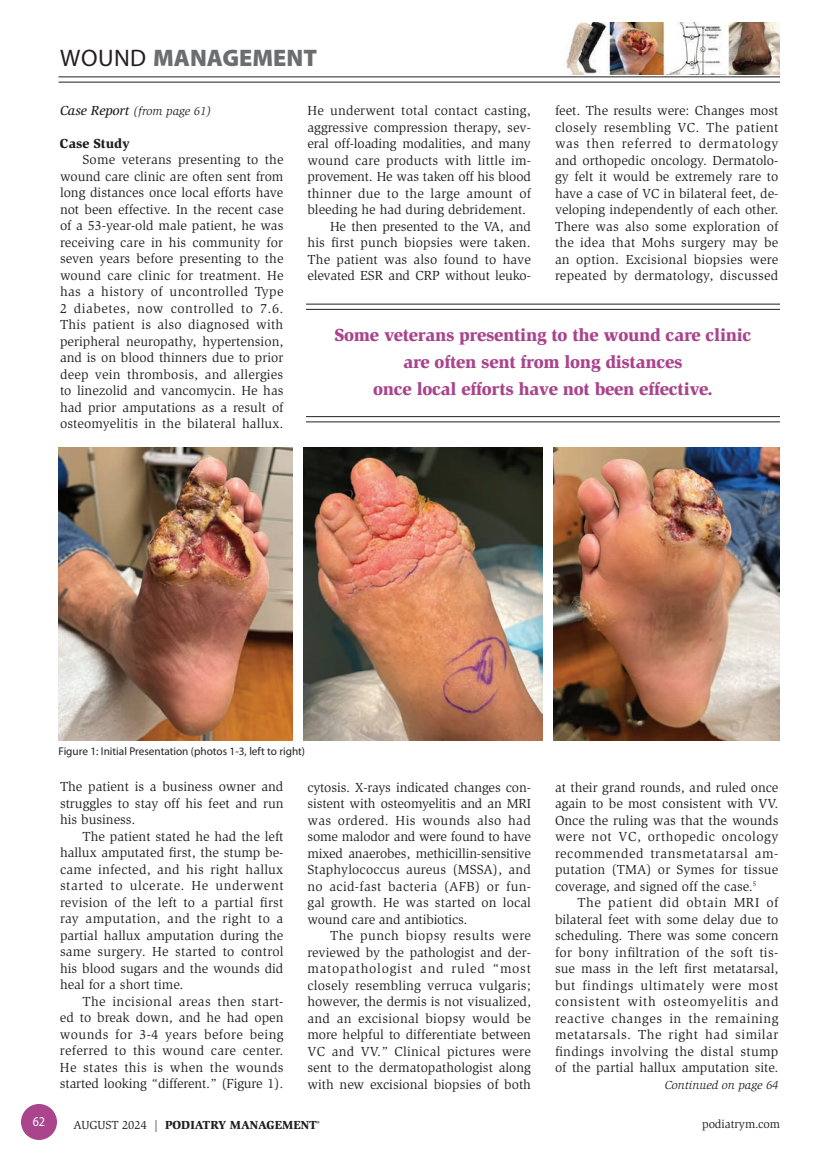
<style>
.page{position:relative;width:837px;height:1161px;background:#fff}
.page>*{position:absolute;margin:0;border:0;box-sizing:border-box;transform-origin:0 0}
.t1{font:900 24px "Myriad Pro";color:#6c6d70}
.t2{font:900 18px "Slimbach";letter-spacing:-.015em;color:#a9448d}
._2011-Global_Text{font:13.5px/16.5px "Slimbach";color:#231f20;text-align:justify}
._2011-Subhead1{font:900 13.5px "Slimbach";color:#231f20}
.t3{font:13.5px "Myriad Pro";color:#fff;scale:.9 1}
.t4{font:italic 12px "Slimbach";color:#231f20}
.t5{font:900 12px "Slimbach";color:#231f20}
.t6{font:12px "Slimbach";color:#231f20}
._2023-Photo_Caption{font:11.25px "Myriad Pro";color:#231f20}
.s1{font-weight:400;color:#231f20}
.s2{font-weight:500;font-size:13.5px}
.s3{font-weight:400}
</style>
<div class="page">
<hr style="left:58px;top:76px;width:722px;height:1px;background:#231f20">
<hr style="left:58px;top:82px;width:722px;height:1px;background:#231f20">
<hr style="left:306px;top:304px;width:474px;height:1px;background:#231f20">
<hr style="left:306px;top:309px;width:474px;height:1px;background:#231f20">
<hr style="left:306px;top:416px;width:474px;height:1px;background:#231f20">
<hr style="left:306px;top:422px;width:474px;height:1px;background:#231f20">
<img style="left:566px;top:22px;width:214px;height:53px">
<img style="left:59px;top:447px;width:234px;height:294px">
<img style="left:303px;top:447px;width:240px;height:294px">
<img style="left:554px;top:447px;width:226px;height:294px">
<div style="left:21px;top:1104px;width:36px;height:36px;background:#a9448d;border-radius:50%"></div>
<p class="t1" style="left:60px;top:44px;width:258px"><span class="s1">WOUND</span> MANAGEMENT</p>
<p class="t4" style="left:60px;top:104px;width:153px"><span class="s2">Case Report</span> (from page 61)</p>
<p class="_2011-Subhead1" style="left:60px;top:135px;width:71px">Case Study</p>
<p class="_2011-Global_Text" style="left:60px;top:152px;width:225px;text-indent:23px">Some veterans presenting to the wound care clinic are often sent from long distances once local efforts have not been effective. In the recent case of a 53-year-old male patient, he was receiving care in his community for seven years before presenting to the wound care clinic for treatment. He has a history of uncontrolled Type 2 diabetes, now controlled to 7.6.<br>This patient is also diagnosed with peripheral neuropathy, hypertension, and is on blood thinners due to prior deep vein thrombosis, and allergies to linezolid and vancomycin. He has had prior amputations as a result of osteomyelitis in the bilateral hallux.</p>
<p class="_2011-Global_Text" style="left:307px;top:102px;width:225px">He underwent total contact casting, aggressive compression therapy, sev&shy;eral off-loading modalities, and many wound care products with little im&shy;provement. He was taken off his blood thinner due to the large amount of bleeding he had during debridement.</p>
<p class="_2011-Global_Text" style="left:308px;top:218px;width:225px;text-indent:23px">He then presented to the VA, and his first punch biopsies were taken.<br>The patient was also found to have elevated ESR and CRP without leuko-</p>
<p class="_2011-Global_Text" style="left:555px;top:102px;width:225px">feet. The results were: Changes most closely resembling VC. The patient was then referred to dermatology and orthopedic oncology. Dermatolo&shy;gy felt it would be extremely rare to have a case of VC in bilateral feet, de&shy;veloping independently of each other.<br>There was also some exploration of the idea that Mohs surgery may be an option. Excisional biopsies were repeated by dermatology, discussed</p>
<p class="t2" style="left:334px;top:323px;width:419px">Some veterans presenting to the wound care clinic</p>
<p class="t2" style="left:403px;top:350px;width:281px">are often sent from long distances</p>
<p class="t2" style="left:373px;top:377px;width:341px">once local efforts have not been effective.</p>
<p class="_2023-Photo_Caption" style="left:58px;top:746px;width:248px">Figure 1: Initial Presentation (photos 1-3, left to right)</p>
<p class="_2011-Global_Text" style="left:60px;top:779px;width:225px">The patient is a business owner and struggles to stay off his feet and run his business.</p>
<p class="_2011-Global_Text" style="left:60px;top:828px;width:225px;text-indent:23px">The patient stated he had the left hallux amputated first, the stump be&shy;came infected, and his right hallux started to ulcerate. He underwent revision of the left to a partial first ray amputation, and the right to a partial hallux amputation during the same surgery. He started to control his blood sugars and the wounds did heal for a short time.</p>
<p class="_2011-Global_Text" style="left:60px;top:993px;width:225px;text-indent:23px">The incisional areas then start&shy;ed to break down, and he had open wounds for 3-4 years before being referred to this wound care center.<br>He states this is when the wounds started looking “different.” (Figure 1).</p>
<p class="_2011-Global_Text" style="left:308px;top:779px;width:225px">cytosis. X-rays indicated changes con&shy;sistent with osteomyelitis and an MRI was ordered. His wounds also had some malodor and were found to have mixed anaerobes, methicillin-sensitive Staphylococcus aureus (MSSA), and no acid-fast bacteria (AFB) or fun&shy;gal growth. He was started on local wound care and antibiotics.</p>
<p class="_2011-Global_Text" style="left:308px;top:927px;width:225px;text-indent:23px">The punch biopsy results were reviewed by the pathologist and der&shy;matopathologist and ruled “most closely resembling verruca vulgaris; however, the dermis is not visualized, and an excisional biopsy would be more helpful to differentiate between VC and VV.” Clinical pictures were sent to the dermatopathologist along with new excisional biopsies of both</p>
<p class="_2011-Global_Text" style="left:555px;top:779px;width:225px">at their grand rounds, and ruled once again to be most consistent with VV.<br>Once the ruling was that the wounds were not VC, orthopedic oncology recommended transmetatarsal am&shy;putation (TMA) or Symes for tissue coverage, and signed off the case.<sup>5</sup></p>
<p class="_2011-Global_Text" style="left:555px;top:894px;width:225px;text-indent:23px">The patient did obtain MRI of bilateral feet with some delay due to scheduling. There was some concern for bony infiltration of the soft tis&shy;sue mass in the left first metatarsal, but findings ultimately were most consistent with osteomyelitis and reactive changes in the remaining metatarsals. The right had similar findings involving the distal stump of the partial hallux amputation site.</p>
<p class="t4" style="left:665px;top:1078px;width:115px">Continued on page 64</p>
<p class="t3" style="left:33px;top:1114px;width:15px">62</p>
<p class="t5" style="left:74px;top:1117px;width:248px"><span class="s3">AUGUST 2024 |</span> PODIATRY MANAGEMENT<sup>®</sup></p>
<p class="t6" style="left:702px;top:1117px;width:79px">podiatrym.com</p>
</div>
